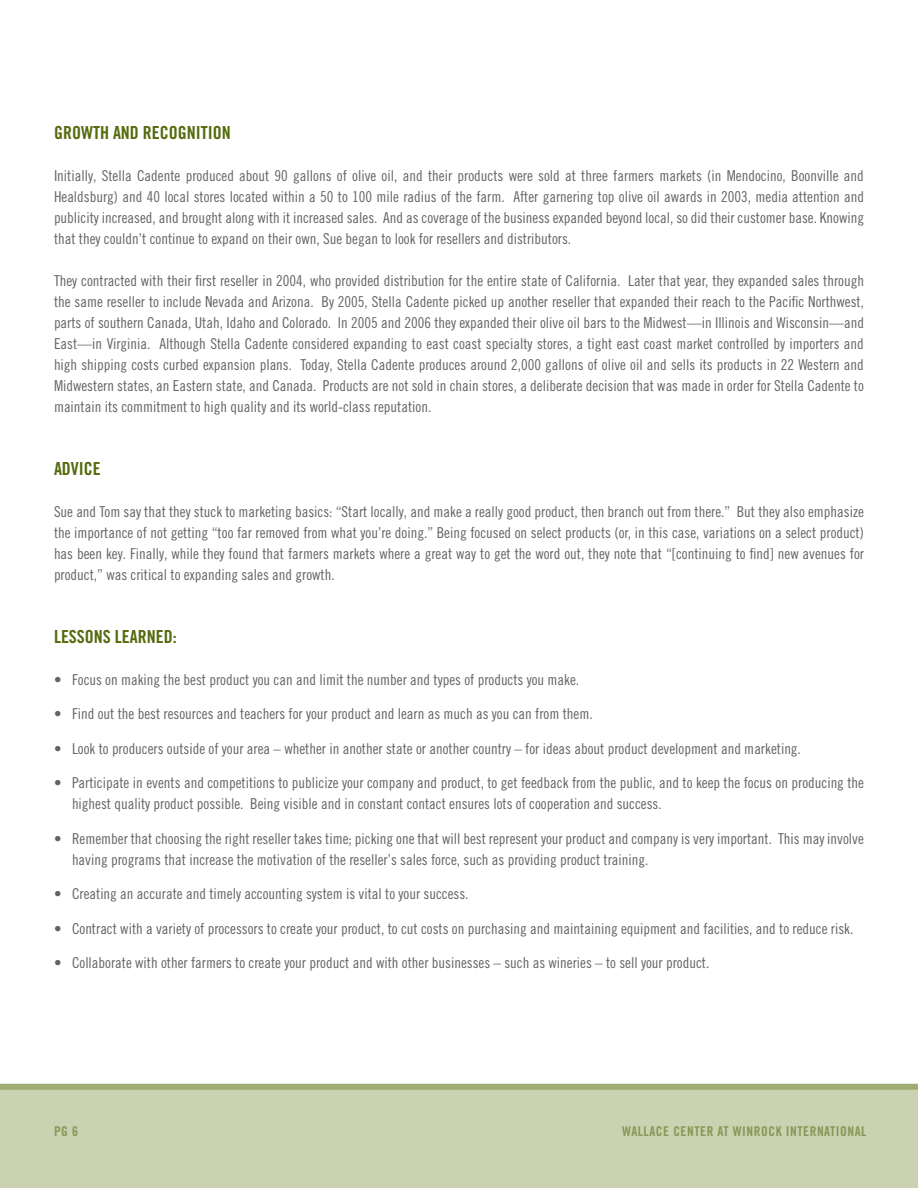
<style>
.page{position:relative;width:918px;height:1188px;background:#fff}
.page>*{position:absolute;margin:0;border:0;box-sizing:border-box;transform-origin:0 0}
.heading{font:18px "Trade Gothic LT Pro Bd Cn 20";color:#556b0e}
.body_text{font:15px/21px "Trade Gothic LT Pro Cn 18";color:#636366;text-align:justify}
.bullets{font:15px/21px "Trade Gothic LT Pro Cn 18";color:#636366}
.cream_head{font:13.5px "Trade Gothic LT Pro Bd Cn 20";letter-spacing:.04em;color:#889755}
</style>
<div class="page">
<div style="left:0;top:1087px;width:918px;height:101px;background:#cbd2b2"></div>
<div style="left:0;top:1084px;width:918px;height:6px;background:#a0ac75"></div>
<p class="heading" style="left:54px;top:121px;width:178px">GROWTH AND RECOGNITION</p>
<p class="body_text" style="left:54px;top:165px;width:812px">Initially, Stella Cadente produced about 90 gallons of olive oil, and their products were sold at three farmers markets (in Mendocino, Boonville and Healdsburg) and 40 local stores located within a 50 to 100 mile radius of the farm. After garnering top olive oil awards in 2003, media attention and publicity increased, and brought along with it increased sales. And as coverage of the business expanded beyond local, so did their customer base. Knowing that they couldn’t continue to expand on their own, Sue began to look for resellers and distributors.</p>
<p class="body_text" style="left:54px;top:270px;width:812px">They contracted with their first reseller in 2004, who provided distribution for the entire state of California. Later that year, they expanded sales through the same reseller to include Nevada and Arizona. By 2005, Stella Cadente picked up another reseller that expanded their reach to the Pacific Northwest, parts of southern Canada, Utah, Idaho and Colorado. In 2005 and 2006 they expanded their olive oil bars to the Midwest—in Illinois and Wisconsin—and East—in Virginia. Although Stella Cadente considered expanding to east coast specialty stores, a tight east coast market controlled by importers and high shipping costs curbed expansion plans. Today, Stella Cadente produces around 2,000 gallons of olive oil and sells its products in 22 Western and Midwestern states, an Eastern state, and Canada. Products are not sold in chain stores, a deliberate decision that was made in order for Stella Cadente to maintain its commitment to high quality and its world-class reputation.</p>
<p class="heading" style="left:54px;top:457px;width:48px">ADVICE</p>
<p class="body_text" style="left:54px;top:501px;width:812px">Sue and Tom say that they stuck to marketing basics: “Start locally, and make a really good product, then branch out from there.” But they also emphasize the importance of not getting “too far removed from what you’re doing.” Being focused on select products (or, in this case, variations on a select product) has been key. Finally, while they found that farmers markets where a great way to get the word out, they note that “[continuing to find] new avenues for product,” was critical to expanding sales and growth.</p>
<p class="heading" style="left:54px;top:625px;width:124px">LESSONS LEARNED:</p>
<p class="bullets" style="left:54px;top:669px;width:527px">• Focus on making the best product you can and limit the number and types of products you make.</p>
<p class="bullets" style="left:54px;top:703px;width:540px">• Find out the best resources and teachers for your product and learn as much as you can from them.</p>
<p class="bullets" style="left:54px;top:738px;width:748px">• Look to producers outside of your area – whether in another state or another country – for ideas about product development and marketing.</p>
<p class="bullets" style="left:72px;top:772px;width:794px;text-indent:-18px">• Participate in events and competitions to publicize your company and product, to get feedback from the public, and to keep the focus on producing the highest quality product possible. Being visible and in constant contact ensures lots of cooperation and success.</p>
<p class="bullets" style="left:72px;top:828px;width:793px;text-indent:-18px">• Remember that choosing the right reseller takes time; picking one that will best represent your product and company is very important. This may involve having programs that increase the motivation of the reseller’s sales force, such as providing product training.</p>
<p class="bullets" style="left:54px;top:883px;width:416px">• Creating an accurate and timely accounting system is vital to your success.</p>
<p class="bullets" style="left:54px;top:918px;width:801px">• Contract with a variety of processors to create your product, to cut costs on purchasing and maintaining equipment and facilities, and to reduce risk.</p>
<p class="bullets" style="left:54px;top:952px;width:657px">• Collaborate with other farmers to create your product and with other businesses – such as wineries – to sell your product.</p>
<p class="cream_head" style="left:54px;top:1123px;width:26px">PG 6</p>
<p class="cream_head" style="left:622px;top:1123px;width:246px">WALLACE CENTER AT WINROCK INTERNATIONAL</p>
</div>
